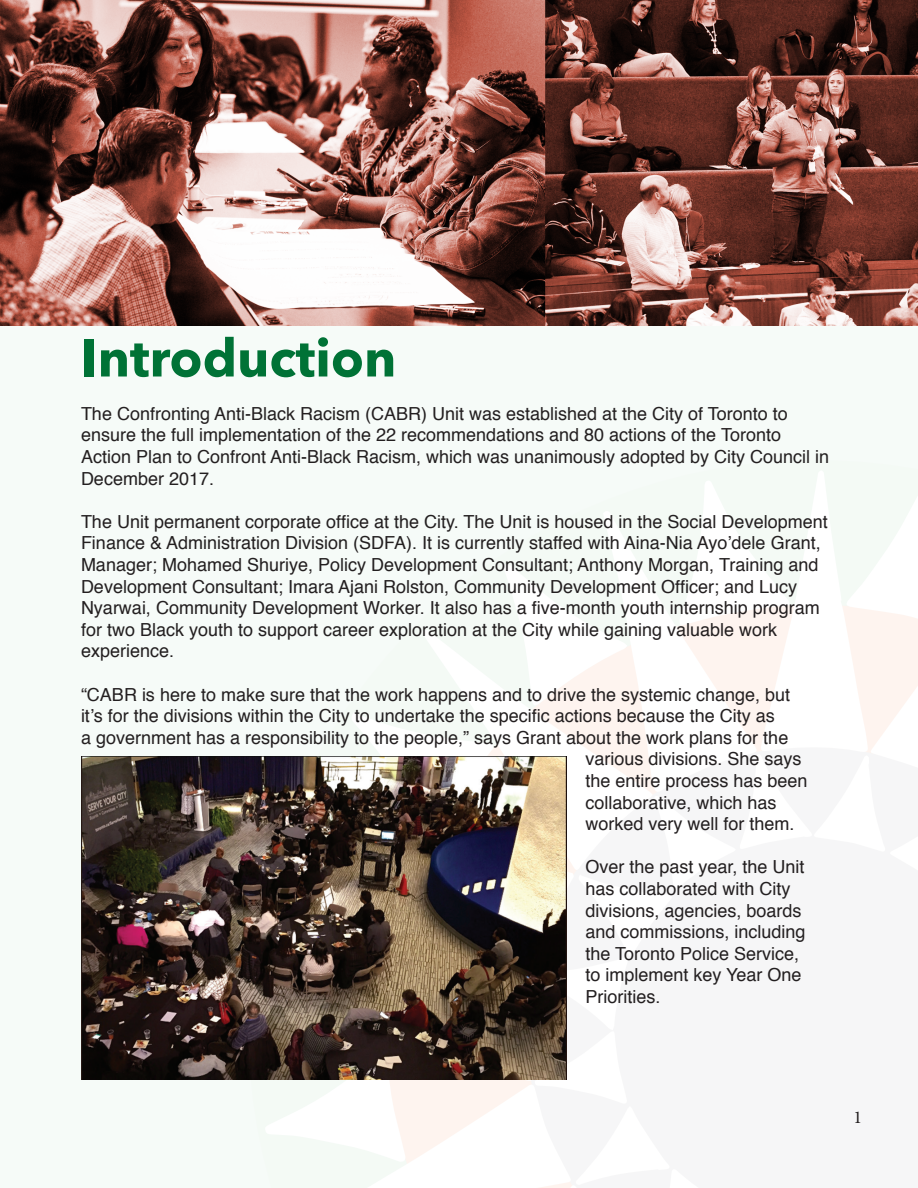
<style>
.page{position:relative;width:918px;height:1188px;background:#f6fbf8}
.page>*{position:absolute;margin:0;border:0;box-sizing:border-box;transform-origin:0 0}
.t1{font:700 52.5px "Avenir Next";color:#007236}
.t2{font:18px/21.6px "Helvetica";color:#231f20}
.t3{font:18px "Minion Pro";color:#231f20}
</style>
<div class="page">
<img style="left:0;top:0;width:545px;height:325px">
<img style="left:545px;top:0;width:373px;height:325px">
<img style="left:81px;top:756px;width:486px;height:324px">
<p class="t1" style="left:81px;top:313px;width:317px">Introduction</p>
<p class="t2" style="left:81px;top:403px;width:750px">The Confronting Anti-Black Racism (CABR) Unit was established at the City of Toronto to ensure the full implementation of the 22 recommendations and 80 actions of the Toronto Action Plan to Confront Anti-Black Racism, which was unanimously adopted by City Council in December 2017.</p>
<p class="t2" style="left:81px;top:511px;width:748px">The Unit permanent corporate office at the City. The Unit is housed in the Social Development Finance &amp; Administration Division (SDFA). It is currently staffed with Aina-Nia Ayo’dele Grant, Manager; Mohamed Shuriye, Policy Development Consultant; Anthony Morgan, Training and Development Consultant; Imara Ajani Rolston, Community Development Officer; and Lucy Nyarwai, Community Development Worker. It also has a five-month youth internship program for two Black youth to support career exploration at the City while gaining valuable work experience.</p>
<p class="t2" style="left:81px;top:684px;width:711px">“CABR is here to make sure that the work happens and to drive the systemic change, but</p>
<p class="t2" style="left:81px;top:706px;width:695px">it’s for the divisions within the City to undertake the specific actions because the City as</p>
<p class="t2" style="left:81px;top:727px;width:709px">a government has a responsibility to the people,” says Grant about the work plans for the</p>
<p class="t2" style="left:585px;top:749px;width:218px">various divisions. She says</p>
<p class="t2" style="left:585px;top:770px;width:224px">the entire process has been</p>
<p class="t2" style="left:585px;top:792px;width:193px">collaborative, which has</p>
<p class="t2" style="left:585px;top:814px;width:211px">worked very well for them.</p>
<p class="t2" style="left:585px;top:857px;width:222px">Over the past year, the Unit has collaborated with City divisions, agencies, boards and commissions, including the Toronto Police Service, to implement key Year One<br>Priorities.</p>
<p class="t3" style="left:853px;top:1106px;width:10px">1</p>
</div>
